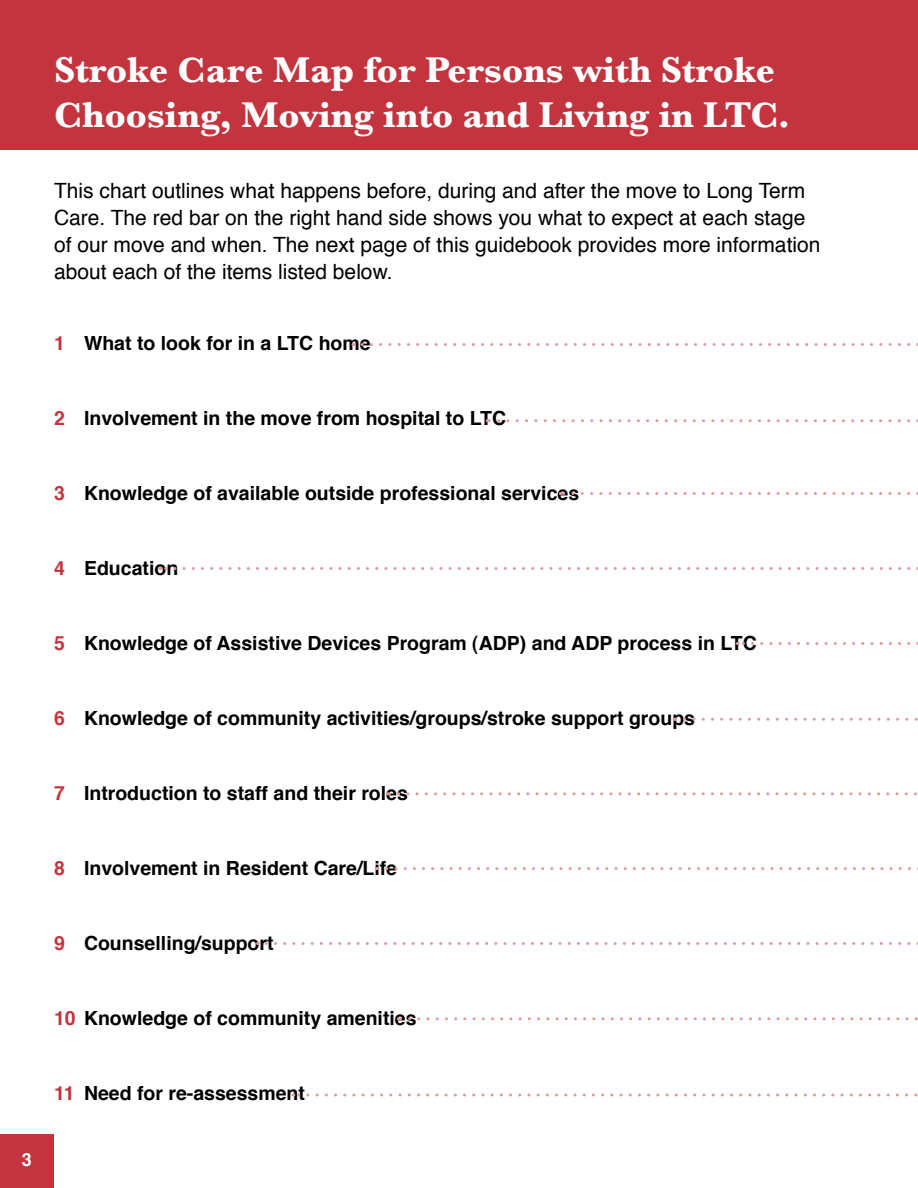
<style>
.page{position:relative;width:918px;height:1188px;background:#fff}
.page>*{position:absolute;margin:0;border:0;box-sizing:border-box;transform-origin:0 0}
.t1{font:700 37.5px/45px "Baskerville";color:#fff}
.t2{font:21px/27px "Helvetica";color:#000}
.t3{font:700 19.5px "Helvetica";color:#000}
.t4{font:700 18px "Helvetica";color:#fff}
.s1{color:#c3343e}
</style>
<div class="page">
<div style="left:0;top:0;width:918px;height:150px;background:#c3343e"></div>
<svg style="left:353px;top:343px;width:565px;height:3px"></svg>
<svg style="left:487px;top:419px;width:431px;height:3px"></svg>
<svg style="left:560px;top:492px;width:358px;height:3px"></svg>
<svg style="left:160px;top:567px;width:758px;height:3px"></svg>
<svg style="left:737px;top:642px;width:181px;height:3px"></svg>
<svg style="left:674px;top:718px;width:244px;height:3px"></svg>
<svg style="left:387px;top:792px;width:530px;height:3px"></svg>
<svg style="left:376px;top:867px;width:542px;height:3px"></svg>
<svg style="left:257px;top:942px;width:661px;height:3px"></svg>
<svg style="left:398px;top:1017px;width:520px;height:3px"></svg>
<svg style="left:293px;top:1094px;width:625px;height:2px"></svg>
<div style="left:0;top:1134px;width:54px;height:54px;background:#c3343e"></div>
<p class="t1" style="left:54px;top:47px;width:738px">Stroke Care Map for Persons with Stroke<br>Choosing, Moving into and Living in LTC.</p>
<p class="t2" style="left:54px;top:176px;width:768px">This chart outlines what happens before, during and after the move to Long Term Care. The red bar on the right hand side shows you what to expect at each stage of our move and when. The next page of this guidebook provides more information about each of the items listed below.</p>
<p class="t3" style="left:54px;top:326px;width:318px"><span class="s1">1</span> What to look for in a LTC home</p>
<p class="t3" style="left:54px;top:401px;width:454px"><span class="s1">2</span> Involvement in the move from hospital to LTC</p>
<p class="t3" style="left:54px;top:476px;width:527px"><span class="s1">3</span> Knowledge of available outside professional services</p>
<p class="t3" style="left:54px;top:551px;width:126px"><span class="s1">4</span> Education</p>
<p class="t3" style="left:54px;top:626px;width:704px"><span class="s1">5</span> Knowledge of Assistive Devices Program (ADP) and ADP process in LTC</p>
<p class="t3" style="left:54px;top:701px;width:643px"><span class="s1">6</span> Knowledge of community activities/groups/stroke support groups</p>
<p class="t3" style="left:54px;top:776px;width:355px"><span class="s1">7</span> Introduction to staff and their roles</p>
<p class="t3" style="left:54px;top:851px;width:345px"><span class="s1">8</span> Involvement in Resident Care/Life</p>
<p class="t4" style="left:22px;top:1143px;width:12px">3</p>
<p class="t3" style="left:54px;top:926px;width:221px"><span class="s1">9</span> Counselling/support</p>
<p class="t3" style="left:54px;top:1001px;width:364px"><span class="s1">10</span> Knowledge of community amenities</p>
<p class="t3" style="left:54px;top:1076px;width:253px"><span class="s1">11</span> Need for re-assessment</p>
</div>
